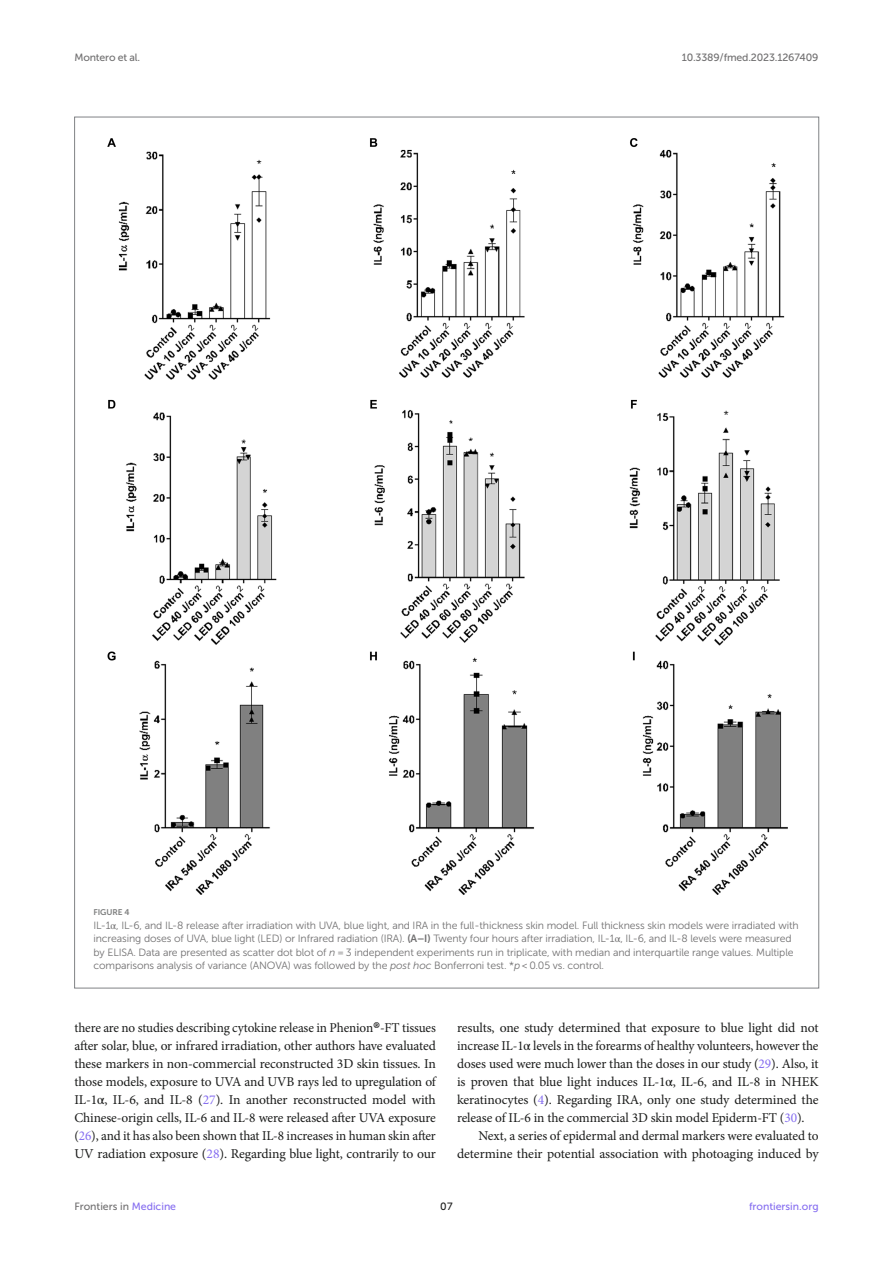
<style>
.page{position:relative;width:893px;height:1263px;background:#fff}
.page>*{position:absolute;margin:0;border:0;box-sizing:border-box;transform-origin:0 0}
.TEXT{font:13.5px/18px "Minion Pro";letter-spacing:-.01em;color:#1b1c1b;text-align:justify}
.FIG_LEG{font:10.5px/13.5px "Museo Sans 300";letter-spacing:-.01em;color:#706f70}
.t1{font:10.5px "Museo Sans 500";letter-spacing:-.015em;color:#706f70}
.t2{font:10.5px "Museo Sans 500";color:#856df0}
.t3{font:10.5px "Museo Sans 500";color:#1b1c1b}
.FIG_HD{font:8.25px "Museo Sans 700";letter-spacing:-.01em;color:#7e7f7f}
.s1{font-family:"STIX General"}
.s2{font-family:"Museo Sans 700"}
.s3{font-style:italic}
.s4{font-size:22.5px;color:#000}
.s5{color:#856df0}
</style>
<div class="page">
<img style="left:107px;top:138px;width:681px;height:757px">
<p class="t1" style="left:74px;top:51px;width:67px">Montero et al.</p>
<p class="t1" style="left:682px;top:51px;width:138px">10.3389/fmed.2023.1267409</p>
<p class="FIG_HD" style="left:94px;top:908px;width:37px">FIGURE 4</p>
<p class="FIG_LEG" style="left:94px;top:918px;width:707px">IL-1<span class="s1">α</span>, IL-6, and IL-8 release after irradiation with UVA, blue light, and IRA in the full-thickness skin model. Full thickness skin models were irradiated with increasing doses of UVA, blue light (LED) or Infrared radiation (IRA). <span class="s2">(A–I)</span> Twenty four hours after irradiation, IL-1<span class="s1">α</span>, IL-6, and IL-8 levels were measured by ELISA. Data are presented as scatter dot blot of <span class="s3">n</span> = 3 independent experiments run in triplicate, with median and interquartile range values. Multiple comparisons analysis of variance (ANOVA) was followed by the <span class="s3">post hoc</span> Bonferroni test. *<span class="s3">p</span> &lt; 0.05 vs. control.</p>
<p class="TEXT" style="left:74px;top:1019px;width:363px">there are no studies describing cytokine release in Phenion<span class="s4">®</span>-FT tissues after solar, blue, or infrared irradiation, other authors have evaluated these markers in non-commercial reconstructed 3D skin tissues. In those models, exposure to UVA and UVB rays led to upregulation of IL-1<span class="s1">α</span>, IL-6, and IL-8 (<span class="s5">27</span>). In another reconstructed model with Chinese-origin cells, IL-6 and IL-8 were released after UVA exposure (<span class="s5">26</span>), and it has also been shown that IL-8 increases in human skin after UV radiation exposure (<span class="s5">28</span>). Regarding blue light, contrarily to our</p>
<p class="TEXT" style="left:457px;top:1019px;width:363px">results, one study determined that exposure to blue light did not increase IL-1<span class="s1">α</span> levels in the forearms of healthy volunteers, however the doses used were much lower than the doses in our study (<span class="s5">29</span>). Also, it is proven that blue light induces IL-1<span class="s1">α</span>, IL-6, and IL-8 in NHEK keratinocytes (<span class="s5">4</span>). Regarding IRA, only one study determined the release of IL-6 in the commercial 3D skin model Epiderm-FT (<span class="s5">30</span>).</p>
<p class="TEXT" style="left:457px;top:1127px;width:363px;text-align:right">Next, a series of epidermal and dermal markers were evaluated to determine their potential association with photoaging induced by</p>
<p class="t1" style="left:74px;top:1200px;width:103px">Frontiers in <span class="s5">Medicine</span></p>
<p class="t3" style="left:440px;top:1200px;width:14px">07</p>
<p class="t2" style="left:749px;top:1200px;width:71px">frontiersin.org</p>
</div>
